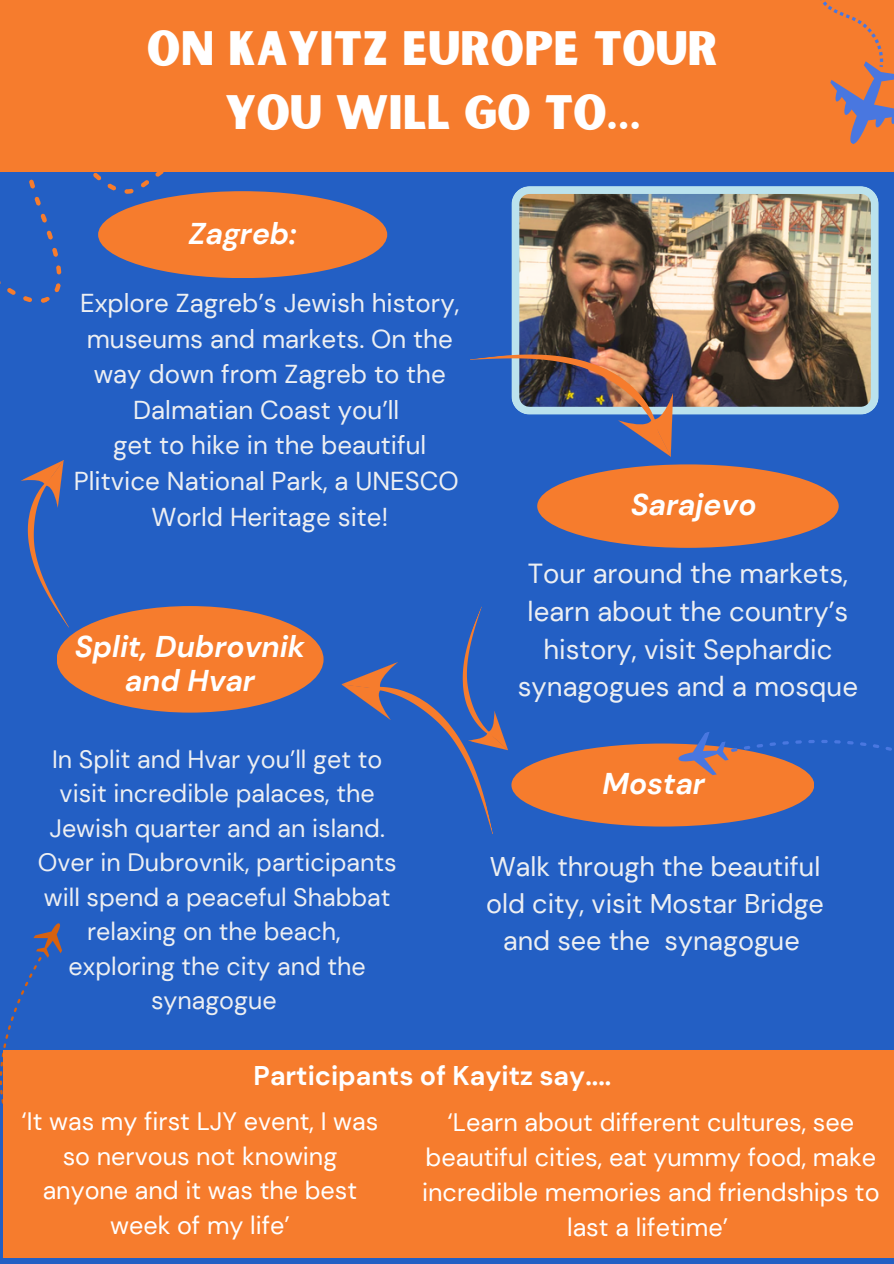
<style>
.page{position:relative;width:894px;height:1264px;background:#fff}
.page>*{position:absolute;margin:0;border:0;box-sizing:border-box;transform-origin:0 0}
.t1{font:46.2px/64.2px "Sunborn Sans One";color:#fff;text-align:center}
.t2{font:italic 700 30px/33.8px "DM Sans";color:#fff;text-align:center}
.t3{font:27.6px/37.8px "DM Sans";color:#edeff2;text-align:center}
.t4{font:27px/37.2px "DM Sans";color:#edeff2;text-align:center}
.t5{font:700 27px "DM Sans";color:#fff}
.t6{font:25.8px/35.5px "DM Sans";color:#edeff2;text-align:center}
.t7{font:25.2px/34.5px "DM Sans";color:#fff;text-align:center}
.t8{font:25.05px/34.5px "DM Sans";color:#edeff2;text-align:center}
</style>
<div class="page">
<div style="left:0;top:0;width:893px;height:1263px;background:#235fc4"></div>
<div style="left:0;top:0;width:893px;height:172px;background:#f67c2d"></div>
<svg style="left:820px;top:0;width:73px;height:144px"></svg>
<div style="left:98px;top:191px;width:289px;height:87px;background:#f67c2d;border-radius:50%"></div>
<svg style="left:21px;top:460px;width:105px;height:167px"></svg>
<div style="left:57px;top:606px;width:266px;height:106px;background:#f67c2d;border-radius:50%"></div>
<svg style="left:0;top:172px;width:279px;height:131px"></svg>
<svg style="left:0;top:923px;width:62px;height:306px"></svg>
<div style="left:4px;top:1050px;width:889px;height:207px;background:#f67c2d"></div>
<div style="left:537px;top:464px;width:301px;height:84px;background:#f67c2d;border-radius:50%"></div>
<svg style="left:341px;top:606px;width:198px;height:228px"></svg>
<div style="left:511px;top:743px;width:303px;height:83px;background:#f67c2d;border-radius:50%"></div>
<svg style="left:672px;top:732px;width:220px;height:95px"></svg>
<img style="left:511px;top:186px;width:367px;height:228px">
<svg style="left:470px;top:338px;width:210px;height:119px"></svg>
<p class="t1" style="left:147px;top:19px;width:572px">ON KAYITZ EUROPE TOUR<br>YOU WILL GO TO…</p>
<h2 class="t2" style="left:189px;top:216px;width:109px">Zagreb:</h2>
<p class="t6" style="left:80px;top:285px;width:380px">Explore Zagreb’s Jewish history, museums and markets. On the way down from Zagreb to the<br>Dalmatian Coast you’ll</p>
<p class="t6" style="left:74px;top:428px;width:386px">get to hike in the beautiful<br>Plitvice National Park, a UNESCO</p>
<p class="t6" style="left:151px;top:499px;width:238px">World Heritage site!</p>
<p class="t2" style="left:75px;top:630px;width:232px">Split, Dubrovnik and Hvar</p>
<h1 class="t8" style="left:52px;top:741px;width:331px">In Split and Hvar you’ll get to</h1>
<p class="t8" style="left:38px;top:776px;width:360px">visit incredible palaces, the<br>Jewish quarter and an island.<br>Over in Dubrovnik, participants will spend a peaceful Shabbat relaxing on the beach,</p>
<p class="t8" style="left:69px;top:948px;width:298px">exploring the city and the synagogue</p>
<h3 class="t2" style="left:630px;top:488px;width:127px">Sarajevo</h3>
<h2 class="t3" style="left:517px;top:554px;width:341px">Tour around the markets, learn about the country’s history, visit Sephardic synagogues and a mosque</h2>
<p class="t2" style="left:602px;top:767px;width:104px">Mostar</p>
<p class="t4" style="left:486px;top:847px;width:339px">Walk through the beautiful old city, visit Mostar Bridge and see the synagogue</p>
<p class="t5" style="left:253px;top:1058px;width:359px">Participants of Kayitz say....</p>
<p class="t7" style="left:22px;top:1104px;width:358px">‘It was my first LJY event, I was so nervous not knowing anyone and it was the best week of my life’</p>
<p class="t7" style="left:422px;top:1104px;width:459px">‘Learn about different cultures, see beautiful cities, eat yummy food, make incredible memories and friendships to last a lifetime’</p>
</div>
